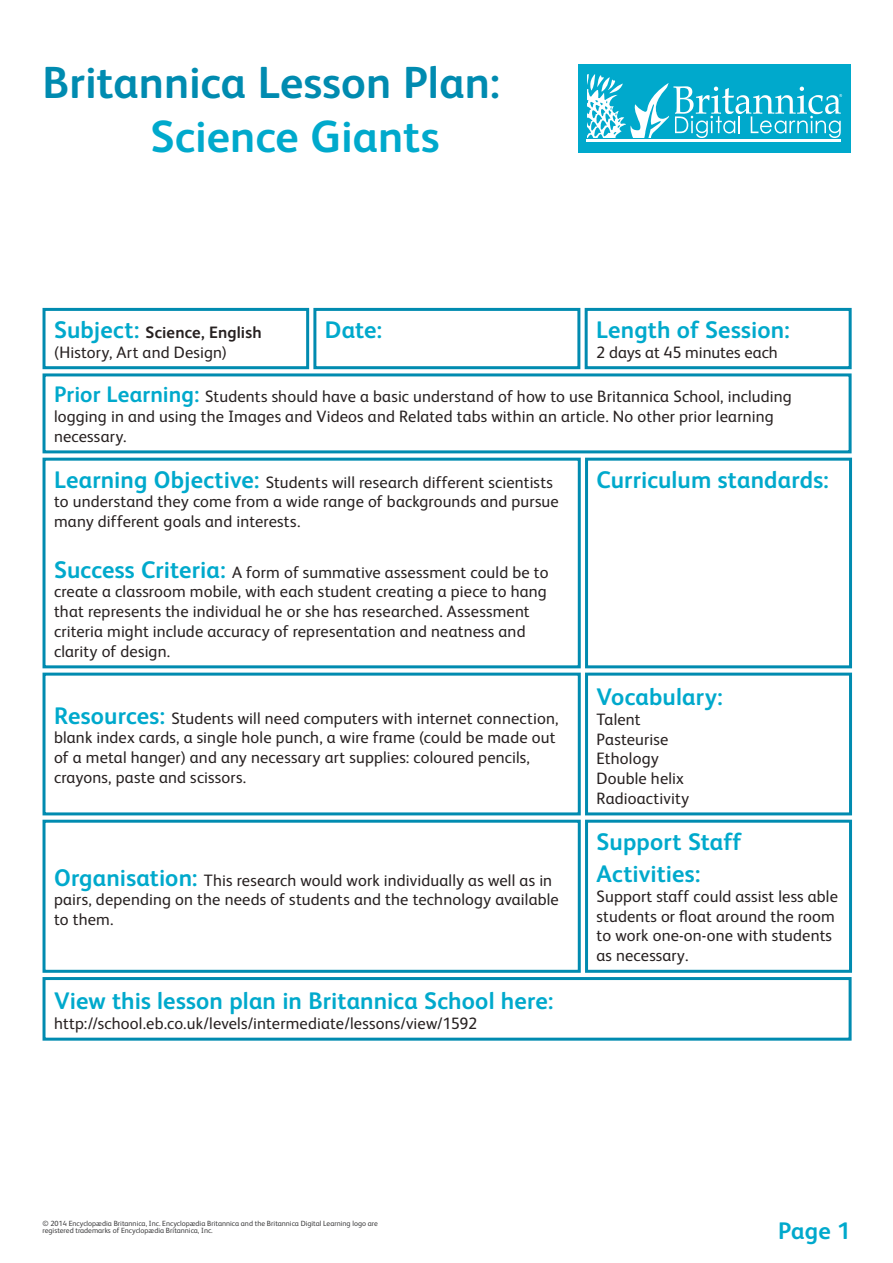
<style>
.page{position:relative;width:893px;height:1263px;background:#fff}
.page>*{position:absolute;margin:0;border:0;box-sizing:border-box;transform-origin:0 0}
.t1{font:700 45px "FS Albert";letter-spacing:.005em;color:#008bb0}
.t2{font:700 45px "FS Albert";color:#00a9cc}
.t3{font:700 24px/32.4px "FS Albert";letter-spacing:.005em;color:#00a9cc}
.t4{font:16.5px/19.8px "FS Albert";letter-spacing:.01em;color:#272121}
.t5{font:7.5px/7.5px "FS Albert";color:#3e3e3f}
.s1{font-weight:700;font-size:24px;color:#00a9cc}
.s2{font-weight:700}
.s3{font-weight:700;font-size:22.5px;color:#00a9cc}
</style>
<div class="page">
<div style="left:43px;top:373px;width:809px;height:80px;border:3px solid #008bb0"></div>
<div style="left:43px;top:673px;width:538px;height:142px;border:3px solid #008bb0"></div>
<div style="left:585px;top:673px;width:267px;height:142px;border:3px solid #008bb0"></div>
<div style="left:43px;top:820px;width:538px;height:153px;border:3px solid #008bb0"></div>
<div style="left:585px;top:820px;width:267px;height:153px;border:3px solid #008bb0"></div>
<div style="left:43px;top:308px;width:266px;height:61px;border:3px solid #008bb0"></div>
<div style="left:585px;top:308px;width:267px;height:61px;border:3px solid #008bb0"></div>
<div style="left:313px;top:308px;width:267px;height:61px;border:3px solid #008bb0"></div>
<div style="left:578px;top:64px;width:272px;height:88px;background:#00a9cc"></div>
<hr style="left:587px;top:140px;width:254px;height:2px;background:#fff">
<svg style="left:587px;top:74px;width:255px;height:64px"></svg>
<div style="left:43px;top:977px;width:809px;height:64px;border:3px solid #008bb0"></div>
<div style="left:43px;top:458px;width:538px;height:210px;border:3px solid #008bb0"></div>
<div style="left:585px;top:458px;width:267px;height:210px;border:3px solid #008bb0"></div>
<h1 class="t1" style="left:43px;top:52px;width:459px">Britannica Lesson Plan:</h1>
<h1 class="t2" style="left:151px;top:106px;width:291px">Science Giants</h1>
<p class="t4" style="left:54px;top:321px;width:209px"><span class="s1">Subject:</span> <span class="s2">Science, English </span>(History, Art and Design)</p>
<h2 class="t3" style="left:596px;top:312px;width:195px">Length of Session:</h2>
<h2 class="t3" style="left:325px;top:312px;width:59px">Date:</h2>
<p class="t4" style="left:596px;top:341px;width:183px">2 days at 45 minutes each</p>
<p class="t4" style="left:54px;top:386px;width:739px"><span class="s3">Prior Learning:</span> Students should have a basic understand of how to use Britannica School, including logging in and using the Images and Videos and Related tabs within an article. No other prior learning necessary.</p>
<p class="t4" style="left:54px;top:471px;width:506px"><span class="s1">Learning Objective:</span> Students will research different scientists to understand they come from a wide range of backgrounds and pursue many different goals and interests.</p>
<p class="t4" style="left:54px;top:561px;width:496px"><span class="s1">Success Criteria:</span> A form of summative assessment could be to create a classroom mobile, with each student creating a piece to hang that represents the individual he or she has researched. Assessment criteria might include accuracy of representation and neatness and clarity of design.</p>
<p class="t4" style="left:54px;top:707px;width:506px"><span class="s1">Resources:</span> Students will need computers with internet connection, blank index cards, a single hole punch, a wire frame (could be made out of a metal hanger) and any necessary art supplies: coloured pencils, crayons, paste and scissors.</p>
<p class="t4" style="left:54px;top:869px;width:506px"><span class="s1">Organisation:</span> This research would work individually as well as in pairs, depending on the needs of students and the technology available to them.</p>
<h2 class="t3" style="left:54px;top:984px;width:501px">View this lesson plan in Britannica School here:</h2>
<p class="t4" style="left:54px;top:1013px;width:425px">http://school.eb.co.uk/levels/intermediate/lessons/view/1592</p>
<h2 class="t3" style="left:596px;top:462px;width:234px">Curriculum standards:</h2>
<h2 class="t3" style="left:596px;top:679px;width:128px">Vocabulary:</h2>
<p class="t4" style="left:596px;top:708px;width:94px">Talent<br>Pasteurise<br>Ethology<br>Double helix<br>Radioactivity</p>
<h2 class="t3" style="left:596px;top:824px;width:146px">Support Staff<br>Activities:</h2>
<p class="t4" style="left:596px;top:885px;width:243px">Support staff could assist less able students or float around the room to work one-on-one with students as necessary.</p>
<p class="t5" style="left:43px;top:1219px;width:337px">© 2014 Encyclopædia Britannica, Inc. Encyclopædia Britannica and the Britannica Digital Learning logo are registered trademarks of Encyclopædia Britannica, Inc.</p>
<h2 class="t3" style="left:778px;top:1213px;width:74px">Page 1</h2>
</div>
